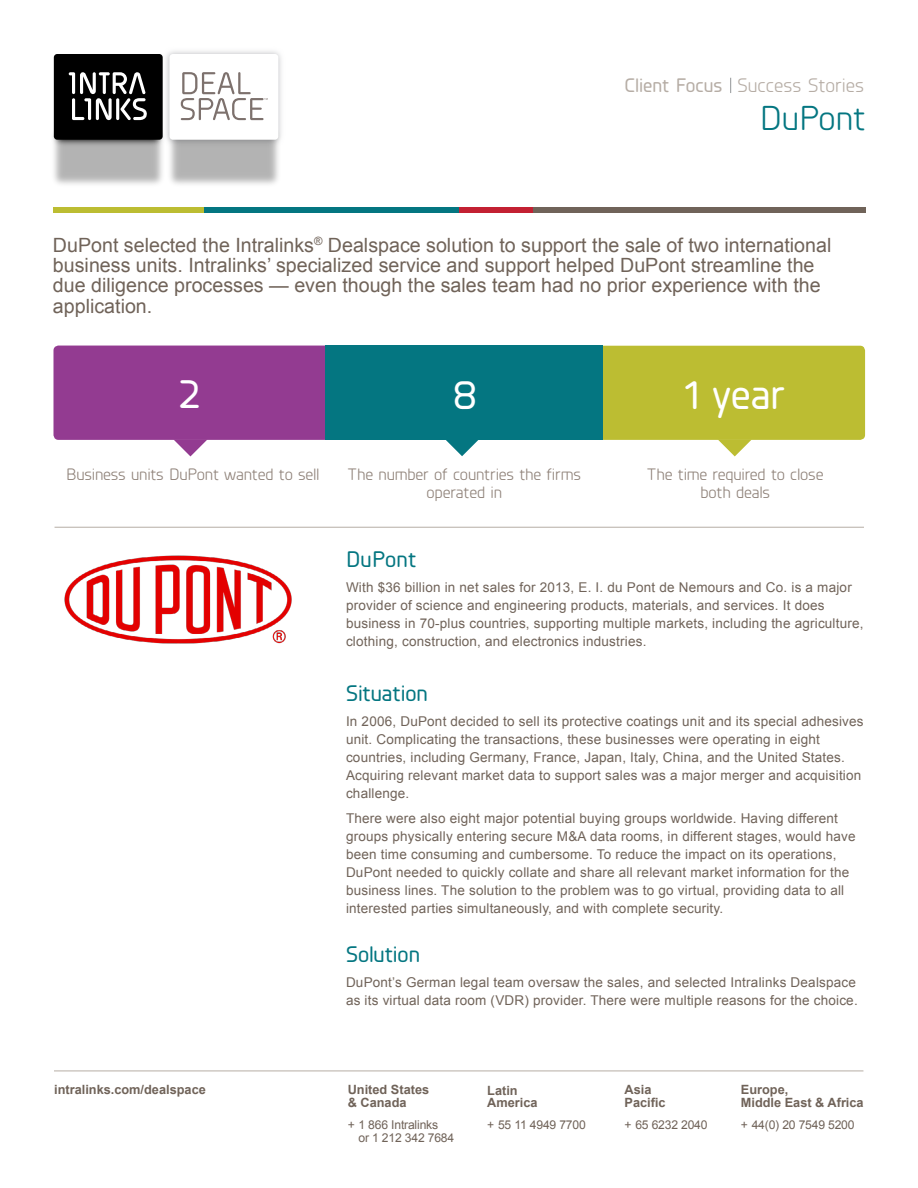
<style>
.page{position:relative;width:918px;height:1188px;background:#fff}
.page>*{position:absolute;margin:0;border:0;box-sizing:border-box;transform-origin:0 0}
.t1{font:500 42px "Planer";color:#fff}
.t2{font:34.5px "Planer";color:#047681}
.t3{font:500 22.5px "Planer";color:#047681}
.t4{font:19.65px/20.2px "Arial";color:#706359}
.t5{font:19.5px "Planer";color:#b6ada5}
.t6{font:16.5px/18px "Planer";letter-spacing:-.01em;color:#8f8279;text-align:center}
.t7{font:13.5px/18px "Arial";letter-spacing:.015em;color:#706359}
.t8{font:700 12.75px/12.9px "Arial";color:#706359}
.t9{font:12.15px/12.9px "Arial";letter-spacing:-.015em;color:#706359}
.s1{font-weight:500}
</style>
<div class="page">
<svg style="left:730px;top:78px;width:1px;height:15px"></svg>
<div style="left:53px;top:207px;width:153px;height:5px;background:#bcbd32"></div>
<div style="left:204px;top:207px;width:258px;height:5px;background:#047681"></div>
<div style="left:459px;top:207px;width:75px;height:5px;background:#c32032"></div>
<div style="left:533px;top:207px;width:332px;height:5px;background:#706359"></div>
<img style="left:54px;top:148px;width:109px;height:37px">
<img style="left:170px;top:148px;width:109px;height:37px">
<img style="left:53px;top:113px;width:108px;height:35px">
<img style="left:161px;top:51px;width:120px;height:97px">
<div style="left:169px;top:54px;width:109px;height:86px;background:#fff;border-radius:3px"></div>
<div style="left:54px;top:54px;width:109px;height:86px;background:#000;border-radius:3px"></div>
<svg style="left:69px;top:72px;width:78px;height:48px"></svg>
<svg style="left:181px;top:72px;width:87px;height:48px"></svg>
<div style="left:53px;top:346px;width:278px;height:94px;background:#933b91;border-radius:5px"></div>
<div style="left:588px;top:346px;width:277px;height:94px;background:#bcbd32;border-radius:5px"></div>
<div style="left:325px;top:346px;width:277px;height:94px;background:#047681"></div>
<svg style="left:173px;top:439px;width:34px;height:17px"></svg>
<svg style="left:718px;top:439px;width:34px;height:17px"></svg>
<svg style="left:446px;top:440px;width:33px;height:16px"></svg>
<hr style="left:55px;top:527px;width:809px;height:1px;background:#b6ada5">
<img style="left:64px;top:555px;width:228px;height:89px">
<hr style="left:54px;top:1071px;width:809px;height:1px;background:#b6ada5">
<h3 class="t5" style="left:625px;top:72px;width:241px"><span class="s1">Client Focus</span> Success Stories</h3>
<h2 class="t2" style="left:760px;top:96px;width:107px">DuPont</h2>
<p class="t4" style="left:53px;top:235px;width:780px">DuPont selected the Intralinks<sup>®</sup> Dealspace solution to support the sale of two international business units. Intralinks’ specialized service and support helped DuPont streamline the due diligence processes — even though the sales team had no prior experience with the application.</p>
<h1 class="t1" style="left:179px;top:365px;width:24px">2</h1>
<h1 class="t1" style="left:453px;top:366px;width:25px">8</h1>
<h1 class="t1" style="left:684px;top:366px;width:103px">1 year</h1>
<p class="t6" style="left:66px;top:465px;width:255px">Business units DuPont wanted to sell</p>
<p class="t6" style="left:348px;top:465px;width:235px">The number of countries the firms operated in</p>
<p class="t6" style="left:647px;top:465px;width:178px">The time required to close both deals</p>
<p class="t8" style="left:54px;top:1084px;width:153px">intralinks.com/dealspace</p>
<h3 class="t3" style="left:346px;top:544px;width:72px">DuPont</h3>
<p class="t7" style="left:346px;top:579px;width:519px">With $36 billion in net sales for 2013, E. I. du Pont de Nemours and Co. is a major provider of science and engineering products, materials, and services. It does business in 70-plus countries, supporting multiple markets, including the agriculture, clothing, construction, and electronics industries.</p>
<h3 class="t3" style="left:346px;top:678px;width:83px">Situation</h3>
<p class="t7" style="left:346px;top:712px;width:519px">In 2006, DuPont decided to sell its protective coatings unit and its special adhesives unit. Complicating the transactions, these businesses were operating in eight countries, including Germany, France, Japan, Italy, China, and the United States.<br>Acquiring relevant market data to support sales was a major merger and acquisition challenge.</p>
<p class="t7" style="left:346px;top:809px;width:511px">There were also eight major potential buying groups worldwide. Having different groups physically entering secure M&amp;A data rooms, in different stages, would have been time consuming and cumbersome. To reduce the impact on its operations, DuPont needed to quickly collate and share all relevant market information for the business lines. The solution to the problem was to go virtual, providing data to all interested parties simultaneously, and with complete security.</p>
<h3 class="t3" style="left:346px;top:939px;width:75px">Solution</h3>
<p class="t7" style="left:346px;top:973px;width:513px">DuPont’s German legal team oversaw the sales, and selected Intralinks Dealspace as its virtual data room (VDR) provider. There were multiple reasons for the choice.</p>
<p class="t8" style="left:348px;top:1084px;width:83px">United States &amp; Canada</p>
<p class="t9" style="left:359px;top:1119px;width:97px;text-indent:-11px">+ 1 866 Intralinks<br>or 1 212 342 7684</p>
<p class="t8" style="left:487px;top:1084px;width:52px">Latin<br>America</p>
<p class="t9" style="left:487px;top:1119px;width:100px">+ 55 11 4949 7700</p>
<p class="t8" style="left:625px;top:1084px;width:43px">Asia<br>Pacific</p>
<p class="t9" style="left:625px;top:1119px;width:85px">+ 65 6232 2040</p>
<p class="t8" style="left:741px;top:1084px;width:124px">Europe,<br>Middle East &amp; Africa</p>
<p class="t9" style="left:741px;top:1119px;width:115px">+ 44(0) 20 7549 5200</p>
</div>
